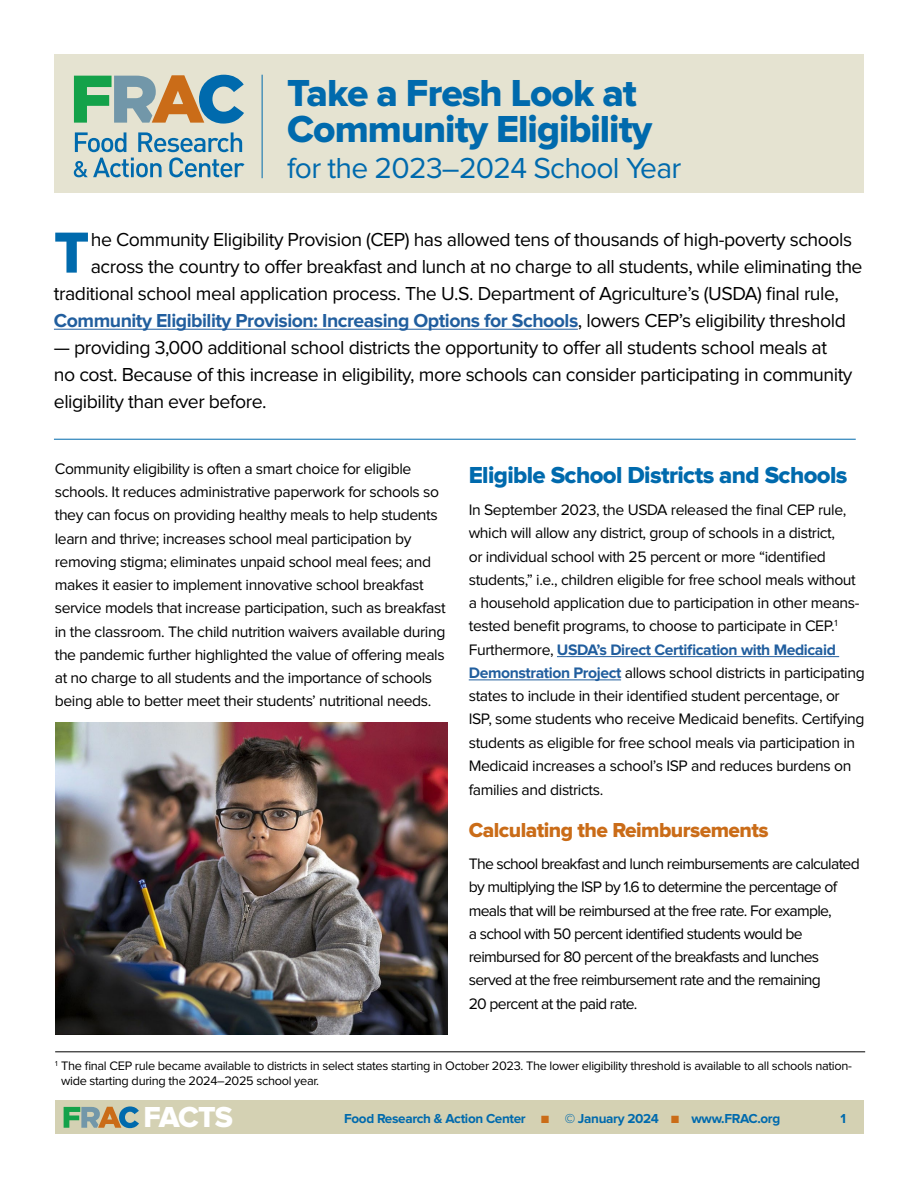
<style>
.page{position:relative;width:918px;height:1188px;background:#fff}
.page>*{position:absolute;margin:0;border:0;box-sizing:border-box;transform-origin:0 0}
.t1{font:60px "Proxima Nova Extrabld";color:#006aad}
.t2{font:39px/36px "Proxima Nova Extrabld";letter-spacing:-.025em;color:#006aad}
.t3{font:30px "Proxima Nova";letter-spacing:-.025em;color:#006aad}
.t4{font:30px "Proxima Nova Extrabld";letter-spacing:-.045em;color:#fff}
.t5{font:24px "Proxima Nova Extrabld";letter-spacing:-.025em;color:#006aad}
.t6{font:21px "Proxima Nova Extrabld";letter-spacing:-.025em;color:#ca6c18}
.t7{font:19.5px/27px "Proxima Nova";letter-spacing:-.025em;color:#000}
.t8{font:700 19.5px "Proxima Nova";letter-spacing:-.025em;color:#215e9e}
.t9{font:15.75px/23.2px "Proxima Nova";letter-spacing:-.025em;color:#000}
.t10{font:15.75px/23.2px "Proxima Nova";letter-spacing:-.045em;color:#000}
.t11{font:700 13.5px "Proxima Nova";letter-spacing:-.025em;color:#006aad}
.t12{font:12.75px/15px "Proxima Nova";letter-spacing:-.025em;color:#000}
.s1{font-weight:400;color:#000}
.s2{font-weight:700;color:#215e9e}
.s3{color:#ca6c18}
</style>
<div class="page">
<hr style="left:54px;top:329px;width:524px;height:1px;background:#215e9e">
<div style="left:54px;top:54px;width:810px;height:139px;background:#e5e3d1"></div>
<svg style="left:74px;top:75px;width:170px;height:49px"></svg>
<svg style="left:74px;top:132px;width:171px;height:45px"></svg>
<hr style="left:262px;top:75px;width:1px;height:103px;background:#006aad">
<hr style="left:557px;top:656px;width:282px;height:1px;background:#215e9e">
<hr style="left:469px;top:680px;width:152px;height:1px;background:#215e9e">
<hr style="left:54px;top:439px;width:802px;height:1px;background:#006aad">
<div style="left:55px;top:1100px;width:809px;height:34px;background:#d4d1b3"></div>
<svg style="left:64px;top:1106px;width:75px;height:22px"></svg>
<img style="left:55px;top:723px;width:392px;height:312px">
<hr style="left:55px;top:1051px;width:810px;height:1px;background:#000">
<h2 class="t2" style="left:287px;top:76px;width:367px">Take a Fresh Look at<br>Community Eligibility</h2>
<h3 class="t3" style="left:287px;top:154px;width:396px">for the 2023–2024 School Year</h3>
<h1 class="t1" style="left:54px;top:225px;width:37px">T</h1>
<p class="t7" style="left:91px;top:226px;width:763px">he Community Eligibility Provision (CEP) has allowed tens of thousands of high-poverty schools</p>
<p class="t7" style="left:91px;top:253px;width:773px">across the country to offer breakfast and lunch at no charge to all students, while eliminating the</p>
<p class="t7" style="left:54px;top:280px;width:787px">traditional school meal application process. The U.S. Department of Agriculture’s (USDA) final rule,</p>
<p class="t8" style="left:54px;top:311px;width:794px">Community Eligibility Provision: Increasing Options for Schools<span class="s1">, lowers CEP’s eligibility threshold</span></p>
<p class="t7" style="left:54px;top:334px;width:800px">— providing 3,000 additional school districts the opportunity to offer all students school meals at no cost. Because of this increase in eligibility, more schools can consider participating in community eligibility than ever before.</p>
<p class="t9" style="left:55px;top:458px;width:392px">Community eligibility is often a smart choice for eligible schools. It reduces administrative paperwork for schools so they can focus on providing healthy meals to help students learn and thrive; increases school meal participation by removing stigma; eliminates unpaid school meal fees; and makes it easier to implement innovative school breakfast service models that increase participation, such as breakfast in the classroom. The child nutrition waivers available during the pandemic further highlighted the value of offering meals at no charge to all students and the importance of schools being able to better meet their students’ nutritional needs.</p>
<h3 class="t5" style="left:469px;top:464px;width:380px">Eligible School Districts and Schools</h3>
<p class="t9" style="left:469px;top:499px;width:398px">In September 2023, the USDA released the final CEP rule, which will allow any district, group of schools in a district,<br>or individual school with 25 percent or more “identified students,” i.e., children eligible for free school meals without a household application due to participation in other means&shy;tested benefit programs, to choose to participate in CEP.<sup>1<br></sup>Furthermore, <span class="s2">USDA’s Direct Certification with Medicaid Demonstration Project</span> allows school districts in participating states to include in their identified student percentage, or ISP, some students who receive Medicaid benefits. Certifying students as eligible for free school meals via participation in Medicaid increases a school’s ISP and reduces burdens on families and districts.</p>
<h3 class="t6" style="left:469px;top:820px;width:302px">Calculating the Reimbursements</h3>
<p class="t10" style="left:469px;top:853px;width:393px">The school breakfast and lunch reimbursements are calculated by multiplying the ISP by 1.6 to determine the percentage of meals that will be reimbursed at the free rate. For example,<br>a school with 50 percent identified students would be reimbursed for 80 percent of the breakfasts and lunches served at the free reimbursement rate and the remaining<br>20 percent at the paid rate.</p>
<p class="t12" style="left:61px;top:1059px;width:792px;text-indent:-6px"><sup>1</sup> The final CEP rule became available to districts in select states starting in October 2023. The lower eligibility threshold is available to all schools nation&shy;wide starting during the 2024–2025 school year.</p>
<h3 class="t4" style="left:144px;top:1104px;width:91px">FACTS</h3>
<p class="t11" style="left:344px;top:1112px;width:438px">Food Research &amp; Action Center <span class="s3">■</span> © January 2024 <span class="s3">■</span> www.FRAC.org</p>
<p class="t11" style="left:840px;top:1112px;width:7px">1</p>
</div>
